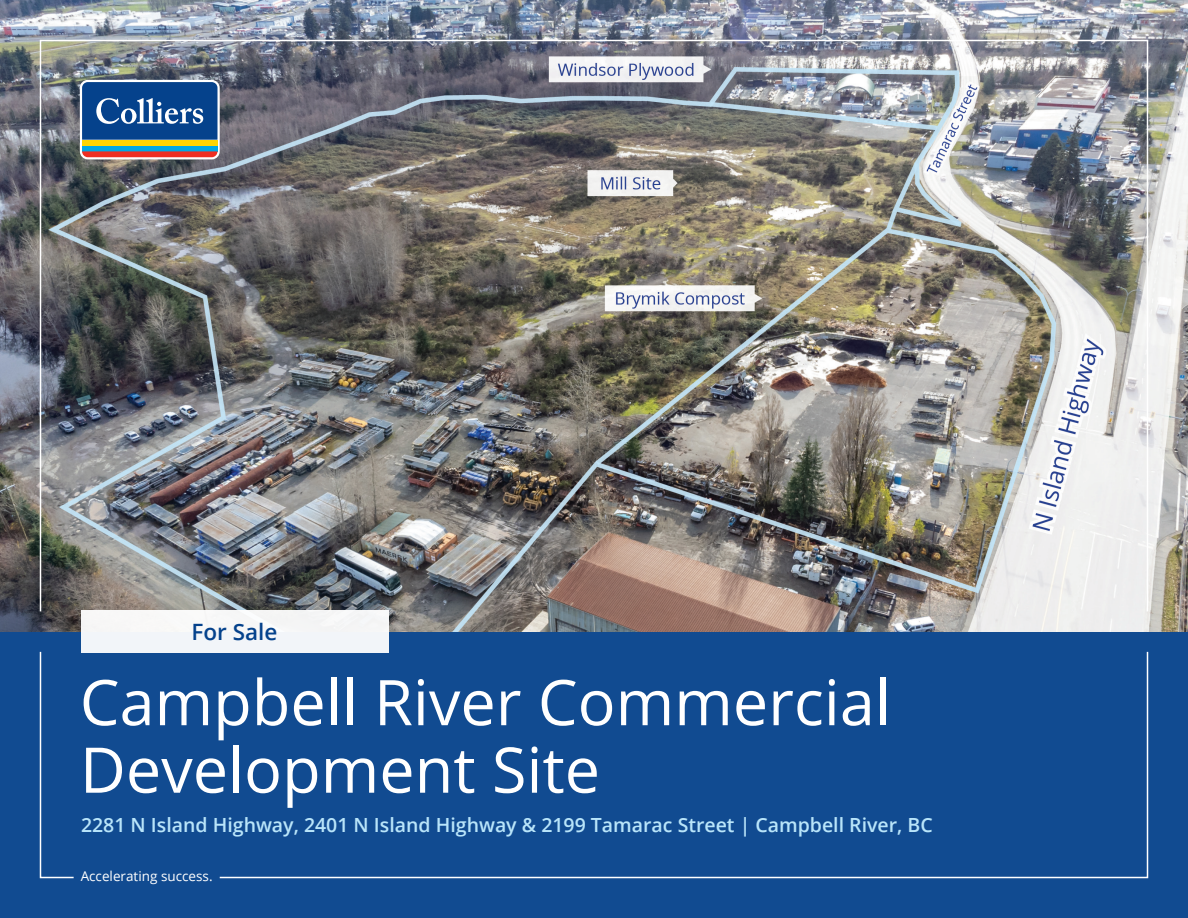
<style>
.page{position:relative;width:1188px;height:918px;background:#fff}
.page>*{position:absolute;margin:0;border:0;box-sizing:border-box;transform-origin:0 0}
.t1{font:63px/67.5px "Open Sans";color:#fff}
.Body_Text_-_Dark_Blue_CMYK{font:600 22.5px "Open Sans";color:#05428c}
.Body_Text_-_White_CMYK{font:600 19.5px "Open Sans";color:#b9e5fa}
.Body_Text_-_Dark_Blue_CMYK-2{font:13.5px "Open Sans";color:#fff}
</style>
<div class="page">
<img style="left:0;top:0;width:1188px;height:632px">
<div style="left:80px;top:80px;width:140px;height:79px;background:linear-gradient(to bottom,#fdfdfd,#fff);border-radius:8px"></div>
<div style="left:82px;top:146px;width:135px;height:5px;background:#00a8e4"></div>
<div style="left:82px;top:140px;width:135px;height:6px;background:#fed503"></div>
<svg style="left:82px;top:151px;width:135px;height:6px"></svg>
<svg style="left:82px;top:82px;width:135px;height:58px"></svg>
<div style="left:0;top:632px;width:1188px;height:286px;background:#114b91"></div>
<div style="left:81px;top:610px;width:307px;height:43px;background:#f3f5f9"></div>
<svg style="left:39px;top:651px;width:35px;height:228px"></svg>
<svg style="left:219px;top:650px;width:930px;height:229px"></svg>
<p class="Body_Text_-_Dark_Blue_CMYK" style="left:192px;top:617px;width:87px">For Sale</p>
<p class="t1" style="left:80px;top:667px;width:812px">Campbell River Commercial<br>Development Site</p>
<p class="Body_Text_-_White_CMYK" style="left:81px;top:811px;width:853px">2281 N Island Highway, 2401 N Island Highway &amp; 2199 Tamarac Street | Campbell River, BC</p>
<p class="Body_Text_-_Dark_Blue_CMYK-2" style="left:81px;top:867px;width:133px">Accelerating success.</p>
</div>
